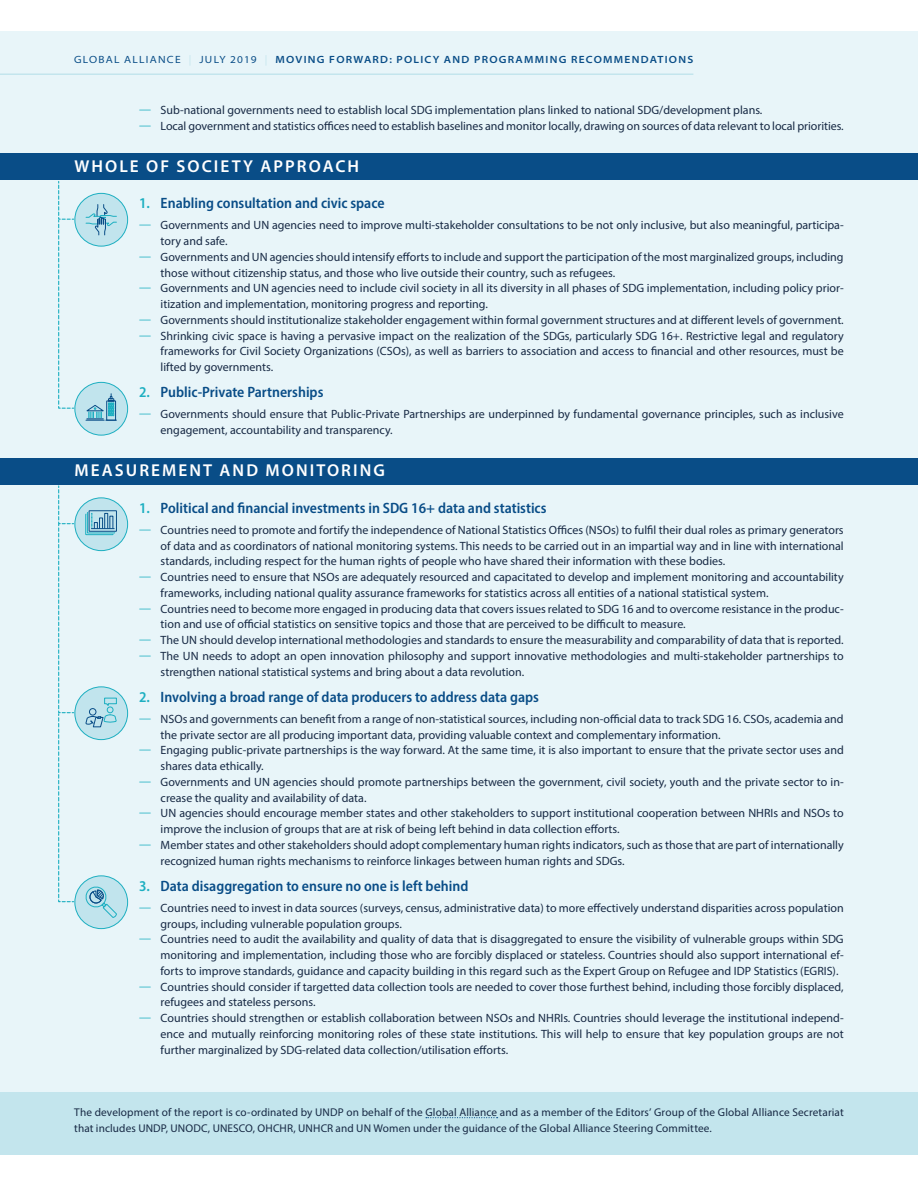
<style>
.page{position:relative;width:918px;height:1188px;background:#fff}
.page>*{position:absolute;margin:0;border:0;box-sizing:border-box;transform-origin:0 0}
._2P_H2{font:600 17.25px "Myriad Pro";letter-spacing:.12em;color:#fff}
.t1{font:600 semi-condensed 15px "Myriad Pro";color:#094d87}
.t2{font:12px/15.8px "Myriad Pro";color:#172944}
._2P_Footnote_alt{font:11.25px/15.8px "Myriad Pro";letter-spacing:.01em;color:#172944}
._2P_Header{font:600 semi-expanded 10.5px "Myriad Pro";letter-spacing:.12em;color:#094d87}
.s1{font-weight:400}
.s2{font-weight:400;color:#c3e5ed}
.s3{color:#1dafc1}
</style>
<div class="page">
<div style="left:0;top:31px;width:918px;height:1124px;background:#e8f5f9"></div>
<svg style="left:58px;top:181px;width:16px;height:228px"></svg>
<div style="left:0;top:1092px;width:918px;height:63px;background:#c3e5ed"></div>
<div style="left:0;top:154px;width:918px;height:26px;background:#094d87"></div>
<div style="left:0;top:458px;width:918px;height:26px;background:#094d87"></div>
<div style="left:75px;top:193px;width:53px;height:53px;background:#c1e4ed;border-radius:50%"></div>
<div style="left:74px;top:193px;width:54px;height:54px;border:1px solid #1dafc1;border-radius:50%"></div>
<svg style="left:85px;top:204px;width:32px;height:32px"></svg>
<div style="left:75px;top:382px;width:53px;height:53px;background:#c1e4ed;border-radius:50%"></div>
<div style="left:74px;top:382px;width:54px;height:54px;border:1px solid #1dafc1;border-radius:50%"></div>
<svg style="left:85px;top:394px;width:32px;height:27px"></svg>
<svg style="left:75px;top:876px;width:53px;height:53px"></svg>
<svg style="left:58px;top:485px;width:70px;height:434px"></svg>
<hr style="left:0;top:74px;width:693px;height:1px;background:#c3e5ed">
<svg style="left:426px;top:1117px;width:72px;height:1px"></svg>
<p class="_2P_Header" style="left:74px;top:53px;width:621px"><span class="s1">GLOBAL ALLIANCE</span> <span class="s2">|</span> <span class="s1">JULY 2019</span> <span class="s2">|</span> MOVING FORWARD: POLICY AND PROGRAMMING RECOMMENDATIONS</p>
<p class="t2" style="left:139px;top:102px;width:625px"><span class="s3">Ū</span> Sub-national governments need to establish local SDG implementation plans linked to national SDG/development plans.</p>
<p class="t2" style="left:139px;top:118px;width:706px"><span class="s3">Ū</span> Local government and statistics offices need to establish baselines and monitor locally, drawing on sources of data relevant to local priorities.</p>
<p class="_2P_H2" style="left:74px;top:155px;width:286px">WHOLE OF SOCIETY APPROACH</p>
<p class="t1" style="left:139px;top:194px;width:247px"><span class="s3">1.</span> Enabling consultation and civic space</p>
<p class="t2" style="left:161px;top:217px;width:685px;text-indent:-22px"><span class="s3">Ū</span> Governments and UN agencies need to improve multi-stakeholder consultations to be not only inclusive, but also meaningful, participa&shy;tory and safe.</p>
<p class="t2" style="left:161px;top:249px;width:685px;text-indent:-22px"><span class="s3">Ū</span> Governments and UN agencies should intensify efforts to include and support the participation of the most marginalized groups, including those without citizenship status, and those who live outside their country, such as refugees.</p>
<p class="t2" style="left:161px;top:280px;width:685px;text-indent:-22px"><span class="s3">Ū</span> Governments and UN agencies need to include civil society in all its diversity in all phases of SDG implementation, including policy prior&shy;itization and implementation, monitoring progress and reporting.</p>
<p class="t2" style="left:139px;top:312px;width:706px"><span class="s3">Ū</span> Governments should institutionalize stakeholder engagement within formal government structures and at different levels of government.</p>
<p class="t2" style="left:161px;top:328px;width:685px;text-align:justify;text-indent:-22px"><span class="s3">Ū</span> Shrinking civic space is having a pervasive impact on the realization of the SDGs, particularly SDG 16+. Restrictive legal and regulatory frameworks for Civil Society Organizations (CSOs), as well as barriers to association and access to financial and other resources, must be lifted by governments.</p>
<p class="t1" style="left:139px;top:383px;width:186px"><span class="s3">2.</span> Public-Private Partnerships</p>
<p class="t2" style="left:161px;top:406px;width:685px;text-indent:-22px"><span class="s3">Ū</span> Governments should ensure that Public-Private Partnerships are underpinned by fundamental governance principles, such as inclusive engagement, accountability and transparency.</p>
<p class="_2P_H2" style="left:74px;top:459px;width:312px">MEASUREMENT AND MONITORING</p>
<p class="t1" style="left:139px;top:499px;width:409px"><span class="s3">1.</span> Political and financial investments in SDG 16+ data and statistics</p>
<p class="t2" style="left:161px;top:522px;width:685px;text-align:justify;text-indent:-22px"><span class="s3">Ū</span> Countries need to promote and fortify the independence of National Statistics Offices (NSOs) to fulfil their dual roles as primary generators of data and as coordinators of national monitoring systems. This needs to be carried out in an impartial way and in line with international standards, including respect for the human rights of people who have shared their information with these bodies.</p>
<p class="t2" style="left:161px;top:569px;width:685px;text-indent:-22px"><span class="s3">Ū</span> Countries need to ensure that NSOs are adequately resourced and capacitated to develop and implement monitoring and accountability frameworks, including national quality assurance frameworks for statistics across all entities of a national statistical system.</p>
<p class="t2" style="left:161px;top:601px;width:685px;text-indent:-22px"><span class="s3">Ū</span> Countries need to become more engaged in producing data that covers issues related to SDG 16 and to overcome resistance in the produc&shy;tion and use of official statistics on sensitive topics and those that are perceived to be difficult to measure.</p>
<p class="t2" style="left:139px;top:632px;width:706px"><span class="s3">Ū</span> The UN should develop international methodologies and standards to ensure the measurability and comparability of data that is reported.</p>
<p class="t2" style="left:161px;top:648px;width:685px;text-indent:-22px"><span class="s3">Ū</span> The UN needs to adopt an open innovation philosophy and support innovative methodologies and multi-stakeholder partnerships to strengthen national statistical systems and bring about a data revolution.</p>
<p class="t1" style="left:139px;top:688px;width:401px"><span class="s3">2.</span> Involving a broad range of data producers to address data gaps</p>
<p class="t2" style="left:161px;top:711px;width:685px;text-indent:-22px"><span class="s3">Ū</span> NSOs and governments can benefit from a range of non-statistical sources, including non-official data to track SDG 16. CSOs, academia and the private sector are all producing important data, providing valuable context and complementary information.</p>
<p class="t2" style="left:161px;top:742px;width:685px;text-indent:-22px"><span class="s3">Ū</span> Engaging public-private partnerships is the way forward. At the same time, it is also important to ensure that the private sector uses and shares data ethically.</p>
<p class="t2" style="left:161px;top:774px;width:685px;text-indent:-22px"><span class="s3">Ū</span> Governments and UN agencies should promote partnerships between the government, civil society, youth and the private sector to in&shy;crease the quality and availability of data.</p>
<p class="t2" style="left:161px;top:805px;width:685px;text-indent:-22px"><span class="s3">Ū</span> UN agencies should encourage member states and other stakeholders to support institutional cooperation between NHRIs and NSOs to improve the inclusion of groups that are at risk of being left behind in data collection efforts.</p>
<p class="t2" style="left:161px;top:837px;width:685px;text-indent:-22px"><span class="s3">Ū</span> Member states and other stakeholders should adopt complementary human rights indicators, such as those that are part of internationally recognized human rights mechanisms to reinforce linkages between human rights and SDGs.</p>
<p class="t1" style="left:139px;top:877px;width:331px"><span class="s3">3.</span> Data disaggregation to ensure no one is left behind</p>
<p class="t2" style="left:161px;top:900px;width:685px;text-indent:-22px"><span class="s3">Ū</span> Countries need to invest in data sources (surveys, census, administrative data) to more effectively understand disparities across population groups, including vulnerable population groups.</p>
<p class="t2" style="left:161px;top:931px;width:685px;text-align:justify;text-indent:-22px"><span class="s3">Ū</span> Countries need to audit the availability and quality of data that is disaggregated to ensure the visibility of vulnerable groups within SDG monitoring and implementation, including those who are forcibly displaced or stateless. Countries should also support international ef&shy;forts to improve standards, guidance and capacity building in this regard such as the Expert Group on Refugee and IDP Statistics (EGRIS).</p>
<p class="t2" style="left:161px;top:979px;width:685px;text-indent:-22px"><span class="s3">Ū</span> Countries should consider if targetted data collection tools are needed to cover those furthest behind, including those forcibly displaced, refugees and stateless persons.</p>
<p class="t2" style="left:161px;top:1010px;width:685px;text-align:justify;text-indent:-22px"><span class="s3">Ū</span> Countries should strengthen or establish collaboration between NSOs and NHRIs. Countries should leverage the institutional independ&shy;ence and mutually reinforcing monitoring roles of these state institutions. This will help to ensure that key population groups are not further marginalized by SDG-related data collection/utilisation efforts.</p>
<p class="_2P_Footnote_alt" style="left:74px;top:1104px;width:771px">The development of the report is co-ordinated by UNDP on behalf of the Global Alliance and as a member of the Editors’ Group of the Global Alliance Secretariat that includes UNDP, UNODC, UNESCO, OHCHR, UNHCR and UN Women under the guidance of the Global Alliance Steering Committee.</p>
</div>
